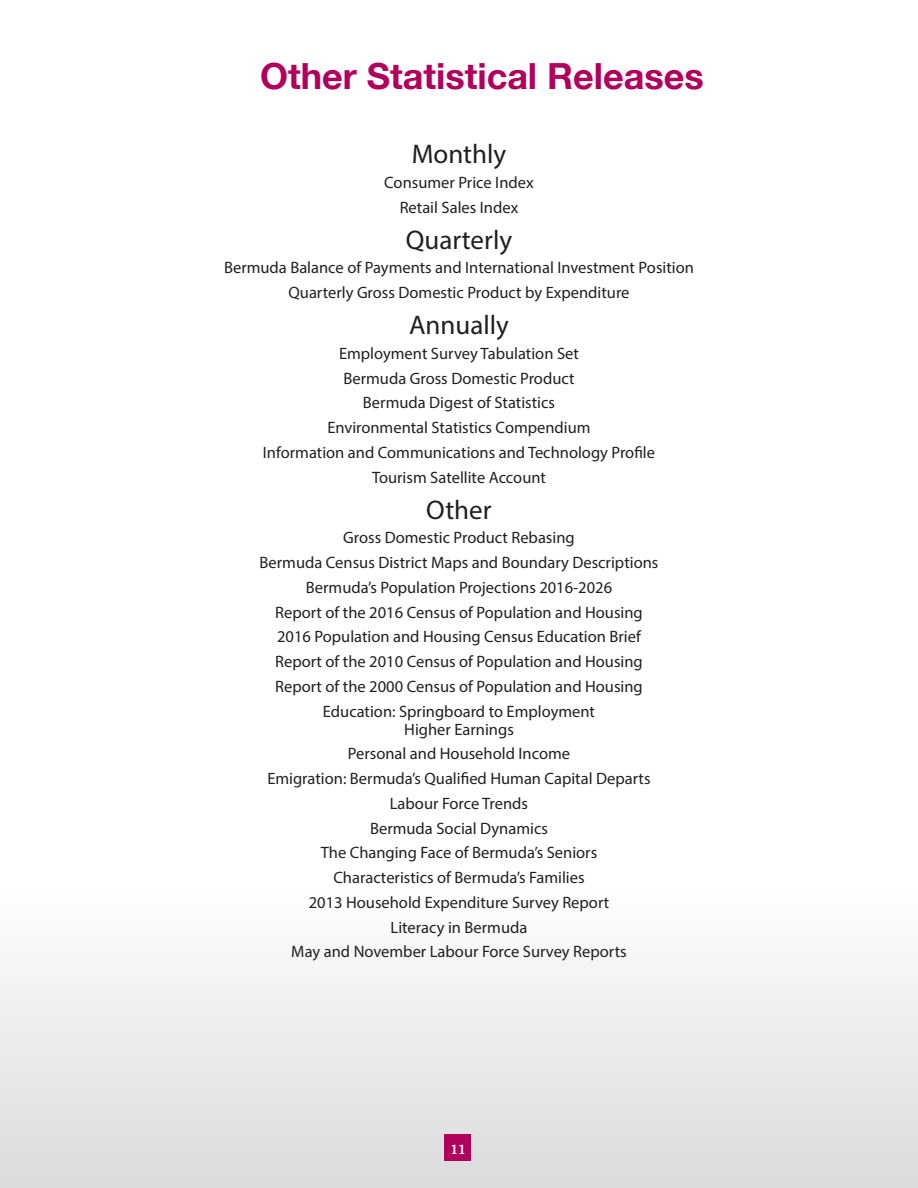
<style>
.page{position:relative;width:918px;height:1188px;background:#fff}
.page>*{position:absolute;margin:0;border:0;box-sizing:border-box;transform-origin:0 0}
.t1{font:700 36px "Helvetica Neue";color:#b1015c}
.t2{font:27px "Myriad Pro";color:#231f20}
.t3{font:16.5px/18px "Myriad Pro";color:#231f20;text-align:center}
.t4{font:700 13.5px "Charter";color:#fff}
</style>
<div class="page">
<div style="left:0;top:888px;width:918px;height:300px;background:linear-gradient(to bottom,#fefefe,#dadbdd)"></div>
<div style="left:444px;top:1134px;width:27px;height:27px;background:#b1015c"></div>
<p class="t1" style="left:260px;top:48px;width:445px">Other Statistical Releases</p>
<p class="t2" style="left:412px;top:137px;width:96px">Monthly</p>
<p class="t3" style="left:384px;top:173px;width:151px">Consumer Price Index</p>
<p class="t3" style="left:400px;top:198px;width:120px">Retail Sales Index</p>
<p class="t2" style="left:406px;top:223px;width:108px">Quarterly</p>
<p class="t3" style="left:224px;top:259px;width:471px">Bermuda Balance of Payments and International Investment Position</p>
<p class="t3" style="left:288px;top:283px;width:343px">Quarterly Gross Domestic Product by Expenditure</p>
<p class="t2" style="left:409px;top:308px;width:101px">Annually</p>
<p class="t3" style="left:339px;top:344px;width:241px">Employment Survey Tabulation Set</p>
<p class="t3" style="left:343px;top:369px;width:233px">Bermuda Gross Domestic Product</p>
<p class="t3" style="left:363px;top:394px;width:194px">Bermuda Digest of Statistics</p>
<p class="t3" style="left:327px;top:418px;width:265px">Environmental Statistics Compendium</p>
<p class="t3" style="left:263px;top:443px;width:394px">Information and Communications and Technology Profile</p>
<p class="t3" style="left:372px;top:468px;width:175px">Tourism Satellite Account</p>
<p class="t2" style="left:426px;top:493px;width:67px">Other</p>
<p class="t3" style="left:343px;top:529px;width:233px">Gross Domestic Product Rebasing</p>
<p class="t3" style="left:260px;top:553px;width:400px">Bermuda Census District Maps and Boundary Descriptions</p>
<p class="t3" style="left:306px;top:578px;width:308px">Bermuda’s Population Projections 2016-2026</p>
<p class="t3" style="left:275px;top:603px;width:369px">Report of the 2016 Census of Population and Housing</p>
<p class="t3" style="left:277px;top:628px;width:365px">2016 Population and Housing Census Education Brief</p>
<p class="t3" style="left:275px;top:652px;width:369px">Report of the 2010 Census of Population and Housing</p>
<p class="t3" style="left:275px;top:677px;width:369px">Report of the 2000 Census of Population and Housing</p>
<p class="t3" style="left:323px;top:702px;width:274px">Education: Springboard to Employment<br>Higher Earnings</p>
<p class="t3" style="left:348px;top:745px;width:224px">Personal and Household Income</p>
<p class="t3" style="left:267px;top:769px;width:385px">Emigration: Bermuda’s Qualified Human Capital Departs</p>
<p class="t3" style="left:390px;top:794px;width:140px">Labour Force Trends</p>
<p class="t3" style="left:370px;top:819px;width:179px">Bermuda Social Dynamics</p>
<p class="t3" style="left:321px;top:844px;width:278px">The Changing Face of Bermuda’s Seniors</p>
<p class="t3" style="left:333px;top:868px;width:253px">Characteristics of Bermuda’s Families</p>
<p class="t3" style="left:309px;top:893px;width:302px">2013 Household Expenditure Survey Report</p>
<p class="t3" style="left:391px;top:918px;width:138px">Literacy in Bermuda</p>
<p class="t3" style="left:291px;top:943px;width:337px">May and November Labour Force Survey Reports</p>
<p class="t4" style="left:450px;top:1138px;width:17px">11</p>
</div>
